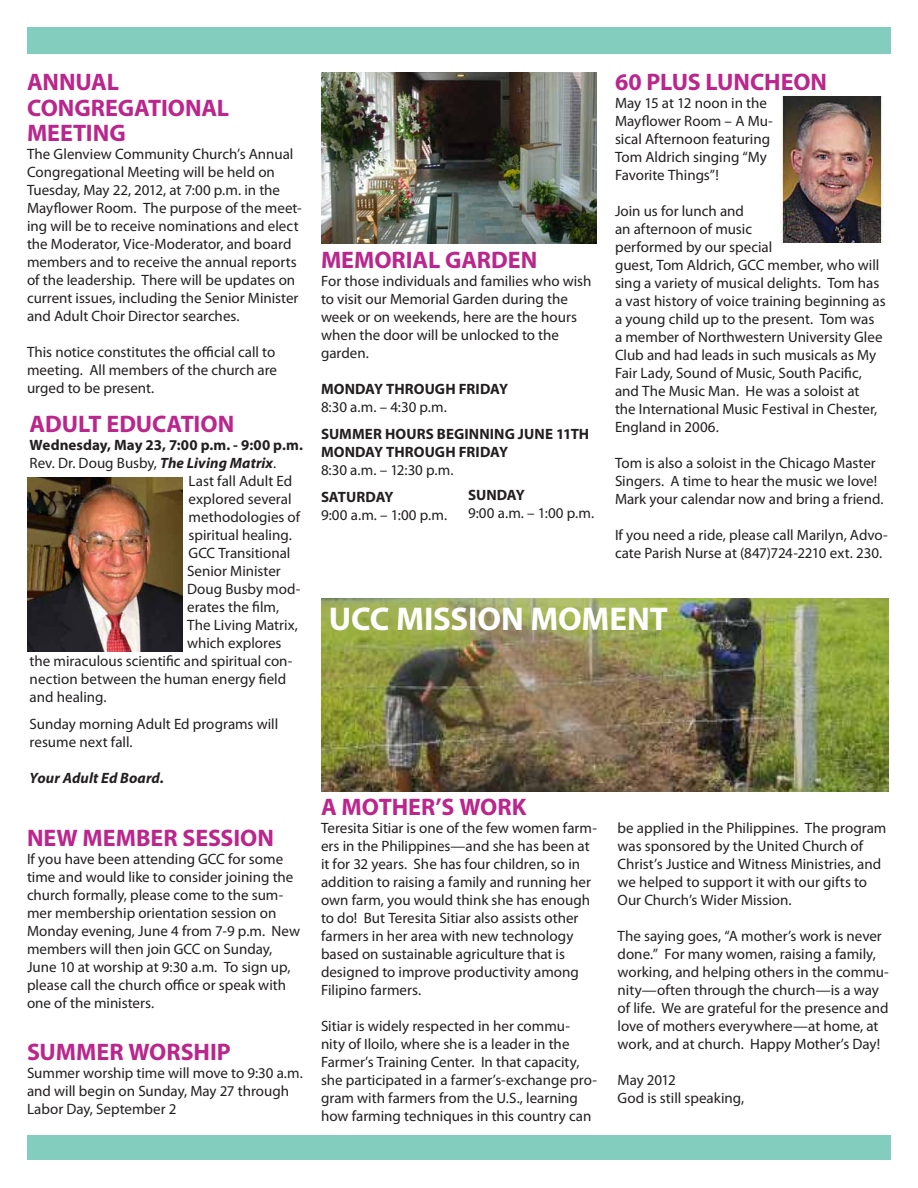
<style>
.page{position:relative;width:918px;height:1188px;background:#fff}
.page>*{position:absolute;margin:0;border:0;box-sizing:border-box;transform-origin:0 0}
.t1{font:700 33px "Myriad Pro";letter-spacing:-.005em;color:#fff}
.t2{font:700 24px "Myriad Pro";color:#bb268c}
.t3{font:15px/18px "Myriad Pro";color:#231f20}
.t4{font:700 15px "Myriad Pro";letter-spacing:.005em;color:#231f20}
.t5{font:italic 700 15px "Myriad Pro";letter-spacing:.005em;color:#231f20}
.s1{font-weight:700;font-style:italic}
</style>
<div class="page">
<div style="left:27px;top:27px;width:864px;height:27px;background:#83cdbe"></div>
<div style="left:27px;top:1136px;width:864px;height:24px;background:#83cdbe"></div>
<img style="left:27px;top:477px;width:155px;height:174px">
<img style="left:321px;top:72px;width:276px;height:171px">
<img style="left:781px;top:96px;width:103px;height:147px">
<img style="left:322px;top:598px;width:567px;height:194px">
<p class="t2" style="left:27px;top:66px;width:93px">ANNUAL</p>
<p class="t2" style="left:27px;top:92px;width:204px">CONGREGATIONAL</p>
<p class="t2" style="left:27px;top:117px;width:100px">MEETING</p>
<p class="t3" style="left:27px;top:145px;width:276px">The Glenview Community Church’s Annual Congregational Meeting will be held on Tuesday, May 22, 2012, at 7:00 p.m. in the Mayflower Room. The purpose of the meet&shy;ing will be to receive nominations and elect the Moderator, Vice-Moderator, and board members and to receive the annual reports of the leadership. There will be updates on current issues, including the Senior Minister and Adult Choir Director searches.</p>
<p class="t3" style="left:27px;top:343px;width:252px;text-align:justify">This notice constitutes the official call to meeting. All members of the church are urged to be present.</p>
<p class="t2" style="left:30px;top:408px;width:206px">ADULT EDUCATION</p>
<p class="t4" style="left:30px;top:435px;width:275px">Wednesday, May 23, 7:00 p.m. - 9:00 p.m.</p>
<p class="t3" style="left:30px;top:454px;width:248px">Rev. Dr. Doug Busby, <span class="s1">The Living Matrix</span>.</p>
<p class="t3" style="left:189px;top:472px;width:105px">Last fall Adult Ed</p>
<p class="t3" style="left:189px;top:490px;width:105px">explored several</p>
<p class="t3" style="left:189px;top:508px;width:113px">methodologies of</p>
<p class="t3" style="left:189px;top:526px;width:105px">spiritual healing.</p>
<p class="t3" style="left:189px;top:544px;width:103px">GCC Transitional</p>
<p class="t3" style="left:187px;top:562px;width:95px">Senior Minister</p>
<p class="t3" style="left:187px;top:580px;width:115px">Doug Busby mod-</p>
<p class="t3" style="left:187px;top:598px;width:93px">erates the film,</p>
<p class="t3" style="left:187px;top:616px;width:112px">The Living Matrix,</p>
<p class="t3" style="left:187px;top:634px;width:96px">which explores</p>
<p class="t3" style="left:30px;top:652px;width:264px">the miraculous scientific and spiritual con-</p>
<p class="t3" style="left:30px;top:670px;width:258px">nection between the human energy field</p>
<p class="t3" style="left:30px;top:688px;width:79px">and healing.</p>
<p class="t3" style="left:30px;top:715px;width:250px">Sunday morning Adult Ed programs will resume next fall.</p>
<p class="t5" style="left:30px;top:768px;width:136px">Your Adult Ed Board.</p>
<p class="t2" style="left:27px;top:822px;width:249px">NEW MEMBER SESSION</p>
<p class="t3" style="left:27px;top:850px;width:275px">If you have been attending GCC for some time and would like to consider joining the church formally, please come to the sum&shy;mer membership orientation session on Monday evening, June 4 from 7-9 p.m. New members will then join GCC on Sunday, June 10 at worship at 9:30 a.m. To sign up, please call the church office or speak with one of the ministers.</p>
<p class="t2" style="left:27px;top:1036px;width:205px">SUMMER WORSHIP</p>
<p class="t3" style="left:27px;top:1064px;width:277px">Summer worship time will move to 9:30 a.m. and will begin on Sunday, May 27 through<br>Labor Day, September 2</p>
<p class="t2" style="left:321px;top:244px;width:218px">MEMORIAL GARDEN</p>
<p class="t3" style="left:321px;top:271px;width:272px">For those individuals and families who wish to visit our Memorial Garden during the week or on weekends, here are the hours when the door will be unlocked to the garden.</p>
<p class="t4" style="left:321px;top:379px;width:189px">MONDAY THROUGH FRIDAY</p>
<p class="t3" style="left:321px;top:397px;width:127px">8:30 a.m. – 4:30 p.m.</p>
<p class="t4" style="left:321px;top:424px;width:270px">SUMMER HOURS BEGINNING JUNE 11TH</p>
<p class="t4" style="left:321px;top:442px;width:189px">MONDAY THROUGH FRIDAY</p>
<p class="t3" style="left:321px;top:460px;width:134px">8:30 a.m. – 12:30 p.m.</p>
<p class="t4" style="left:321px;top:487px;width:74px">SATURDAY</p>
<p class="t3" style="left:321px;top:505px;width:128px">9:00 a.m. – 1:00 p.m.</p>
<p class="t4" style="left:468px;top:485px;width:58px">SUNDAY</p>
<p class="t3" style="left:468px;top:504px;width:128px">9:00 a.m. – 1:00 p.m.</p>
<p class="t2" style="left:615px;top:66px;width:214px">60 PLUS LUNCHEON</p>
<p class="t3" style="left:615px;top:94px;width:159px">May 15 at 12 noon in the<br>Mayflower Room – A Mu&shy;sical Afternoon featuring<br>Tom Aldrich singing “My<br>Favorite Things”!</p>
<p class="t3" style="left:615px;top:202px;width:272px">Join us for lunch and<br>an afternoon of music<br>performed by our special<br>guest, Tom Aldrich, GCC member, who will sing a variety of musical delights. Tom has a vast history of voice training beginning as a young child up to the present. Tom was<br>a member of Northwestern University Glee Club and had leads in such musicals as My Fair Lady, Sound of Music, South Pacific, and The Music Man. He was a soloist at<br>the International Music Festival in Chester, England in 2006.</p>
<p class="t3" style="left:615px;top:454px;width:270px">Tom is also a soloist in the Chicago Master<br>Singers. A time to hear the music we love!<br>Mark your calendar now and bring a friend.</p>
<p class="t3" style="left:615px;top:526px;width:274px">If you need a ride, please call Marilyn, Advo&shy;cate Parish Nurse at (847)724-2210 ext. 230.</p>
<p class="t1" style="left:329px;top:597px;width:341px">UCC MISSION MOMENT</p>
<p class="t2" style="left:321px;top:791px;width:207px">A MOTHER’S WORK</p>
<p class="t3" style="left:321px;top:819px;width:278px">Teresita Sitiar is one of the few women farm&shy;ers in the Philippines—and she has been at it for 32 years. She has four children, so in addition to raising a family and running her own farm, you would think she has enough to do! But Teresita Sitiar also assists other farmers in her area with new technology based on sustainable agriculture that is designed to improve productivity among Filipino farmers.</p>
<p class="t3" style="left:321px;top:1017px;width:278px">Sitiar is widely respected in her commu&shy;nity of Iloilo, where she is a leader in the Farmer’s Training Center. In that capacity, she participated in a farmer’s-exchange pro&shy;gram with farmers from the U.S., learning how farming techniques in this country can</p>
<p class="t3" style="left:618px;top:819px;width:270px">be applied in the Philippines. The program was sponsored by the United Church of Christ’s Justice and Witness Ministries, and we helped to support it with our gifts to Our Church’s Wider Mission.</p>
<p class="t3" style="left:618px;top:927px;width:273px">The saying goes, “A mother’s work is never done.” For many women, raising a family, working, and helping others in the commu&shy;nity—often through the church—is a way of life. We are grateful for the presence and love of mothers everywhere—at home, at work, and at church. Happy Mother’s Day!</p>
<p class="t3" style="left:618px;top:1071px;width:128px">May 2012<br>God is still speaking,</p>
</div>
